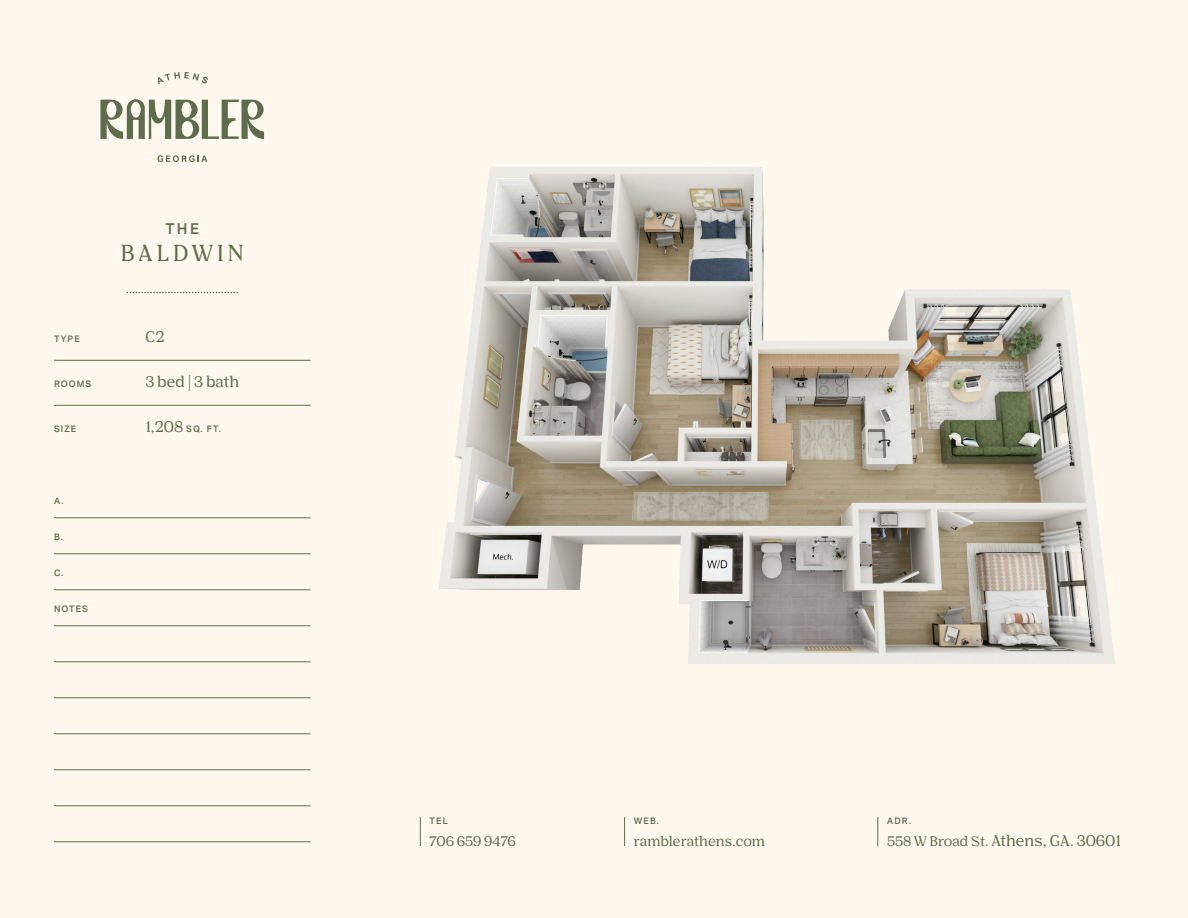
<style>
.page{position:relative;width:1188px;height:918px;background:#fef8ee}
.page>*{position:absolute;margin:0;border:0;box-sizing:border-box;transform-origin:0 0}
.t1{font:600 22.5px "Nib Pro";letter-spacing:.16em;color:#5d6d4c}
.t2{font:600 15px "Nib Pro";color:#5d6d4c}
.t3{font:500 15px "Aktiv Grotesk";color:#5d6d4c}
.t4{font:600 13.5px "Nib Pro";color:#5d6d4c}
.t5{font:500 9px "Aktiv Grotesk";letter-spacing:.12em;color:#5d6d4c}
.s1{font-family:"Nib Pro";font-weight:600;font-size:15px}
.s2{font-size:13.5px}
</style>
<div class="page">
<svg style="left:127px;top:292px;width:111px;height:1px"></svg>
<svg style="left:100px;top:99px;width:164px;height:40px"></svg>
<svg style="left:158px;top:155px;width:49px;height:7px"></svg>
<svg style="left:158px;top:72px;width:50px;height:12px"></svg>
<svg style="left:420px;top:817px;width:1px;height:29px"></svg>
<svg style="left:878px;top:817px;width:1px;height:29px"></svg>
<svg style="left:624px;top:817px;width:1px;height:29px"></svg>
<hr style="left:54px;top:360px;width:256px;height:1px;background:#5d6d4c">
<hr style="left:54px;top:405px;width:256px;height:1px;background:#5d6d4c">
<img style="left:439px;top:167px;width:676px;height:497px">
<hr style="left:54px;top:518px;width:256px;height:1px;background:#5d6d4c">
<hr style="left:54px;top:553px;width:256px;height:1px;background:#5d6d4c">
<hr style="left:54px;top:589px;width:256px;height:1px;background:#5d6d4c">
<hr style="left:54px;top:625px;width:256px;height:1px;background:#5d6d4c">
<hr style="left:54px;top:661px;width:256px;height:1px;background:#5d6d4c">
<hr style="left:54px;top:697px;width:256px;height:1px;background:#5d6d4c">
<hr style="left:54px;top:733px;width:256px;height:1px;background:#5d6d4c">
<hr style="left:54px;top:769px;width:256px;height:1px;background:#5d6d4c">
<hr style="left:54px;top:805px;width:256px;height:1px;background:#5d6d4c">
<hr style="left:54px;top:842px;width:256px;height:1px;background:#5d6d4c">
<h2 class="t3" style="left:165px;top:220px;width:35px">THE</h2>
<h1 class="t1" style="left:121px;top:237px;width:125px">BALDWIN</h1>
<p class="t5" style="left:54px;top:334px;width:27px">TYPE</p>
<h2 class="t2" style="left:146px;top:326px;width:20px">C2</h2>
<p class="t5" style="left:54px;top:379px;width:39px">ROOMS</p>
<h2 class="t2" style="left:146px;top:371px;width:95px">3 bed | 3 bath</h2>
<p class="t5" style="left:54px;top:424px;width:24px">SIZE</p>
<p class="t5" style="left:145px;top:424px;width:77px"><span class="s1">1,208</span> SQ. F T.</p>
<p class="t5" style="left:54px;top:496px;width:11px">A.</p>
<p class="t5" style="left:54px;top:532px;width:10px">B.</p>
<p class="t5" style="left:54px;top:568px;width:11px">C.</p>
<p class="t5" style="left:54px;top:604px;width:36px">NOTES</p>
<p class="t5" style="left:430px;top:815px;width:20px">TEL</p>
<h3 class="t4" style="left:430px;top:832px;width:88px">706 659 9476</h3>
<p class="t5" style="left:634px;top:815px;width:27px">WEB.</p>
<h3 class="t4" style="left:634px;top:832px;width:133px">ramblerathens.com</h3>
<p class="t5" style="left:887px;top:815px;width:25px">ADR.</p>
<h2 class="t2" style="left:887px;top:830px;width:235px"><span class="s2">558 W Broad St.</span> Athens, GA. 30601</h2>
</div>
